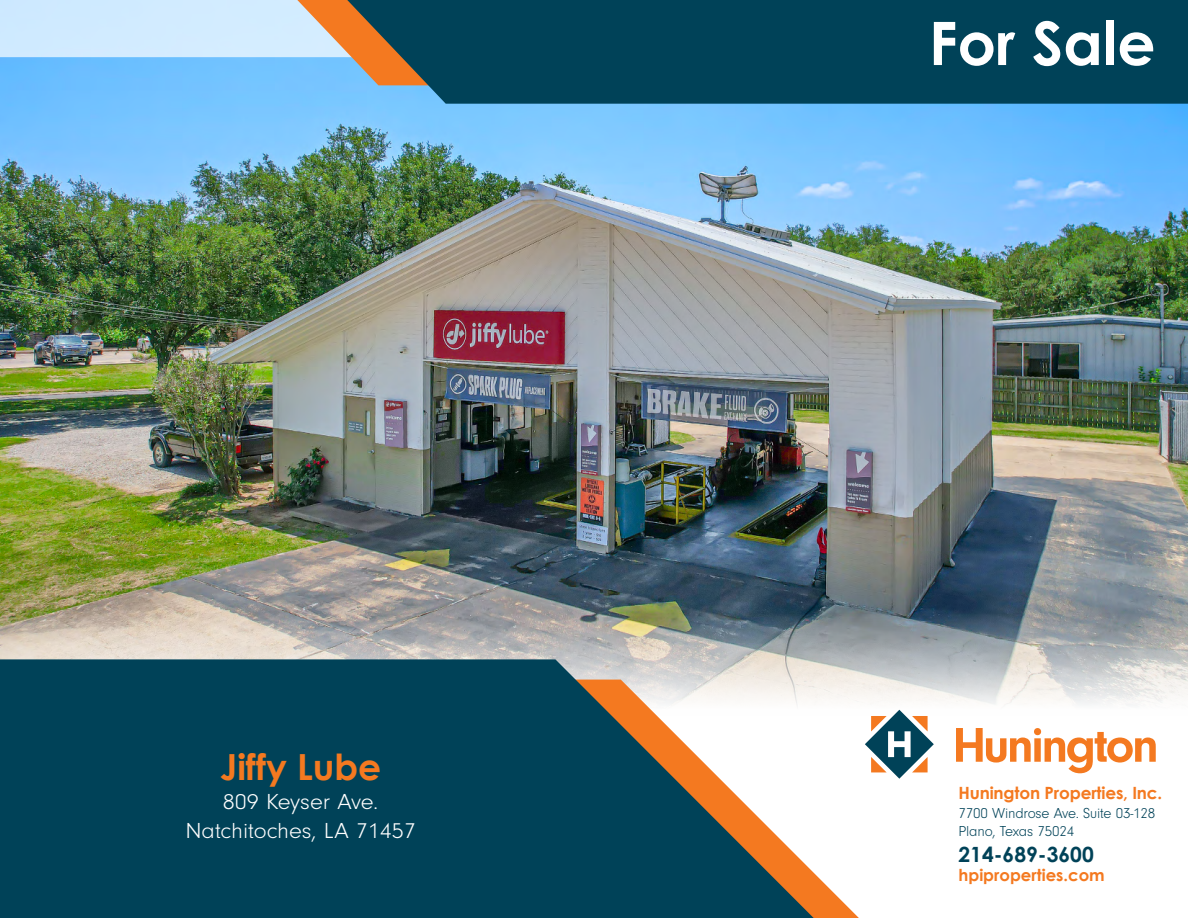
<style>
.page{position:relative;width:1188px;height:918px;background:#fff}
.page>*{position:absolute;margin:0;border:0;box-sizing:border-box;transform-origin:0 0}
.t1{font:700 60px "Century Gothic";color:#fff}
.t2{font:700 36px "Century Gothic";color:#f47920}
.t3{font:300 22.5px/28.8px "Neuzeit Gro";color:#fff;text-align:center;scale:1.06 1}
.t4{font:700 21px "Century Gothic";color:#004258}
.t5{font:700 16.8px "Century Gothic";letter-spacing:-.01em;color:#f47920}
.t6{font:700 16.5px "Century Gothic";color:#f47920}
.t7{font:300 15px/18.8px "Neuzeit Gro";letter-spacing:-.01em;color:#004258}
</style>
<div class="page">
<img style="left:0;top:57px;width:1188px;height:653px">
<div style="left:0;top:0;width:254px;height:57px;background:#d1ebff"></div>
<svg style="left:883px;top:710px;width:51px;height:69px"></svg>
<svg style="left:956px;top:728px;width:200px;height:45px"></svg>
<svg style="left:254px;top:0;width:68px;height:85px;background:#b6d8f2"></svg>
<svg style="left:322px;top:0;width:866px;height:104px;background:#104a5d"></svg>
<svg style="left:818px;top:680px;width:65px;height:238px"></svg>
<svg style="left:0;top:659px;width:818px;height:259px;background:#285866"></svg>
<h2 class="t2" style="left:220px;top:740px;width:163px">Jiffy Lube</h2>
<h3 class="t3" style="left:185px;top:788px;width:219px">809 Keyser Ave.<br>Natchitoches, LA 71457</h3>
<h1 class="t1" style="left:929px;top:-2px;width:228px">For Sale</h1>
<p class="t5" style="left:959px;top:780px;width:205px">Hunington Properties, Inc.</p>
<p class="t7" style="left:959px;top:804px;width:198px">7700 Windrose Ave. Suite 03-128<br>Plano, Texas 75024</p>
<h3 class="t4" style="left:959px;top:838px;width:137px">214-689-3600</h3>
<p class="t6" style="left:959px;top:863px;width:148px">hpiproperties.com</p>
</div>
